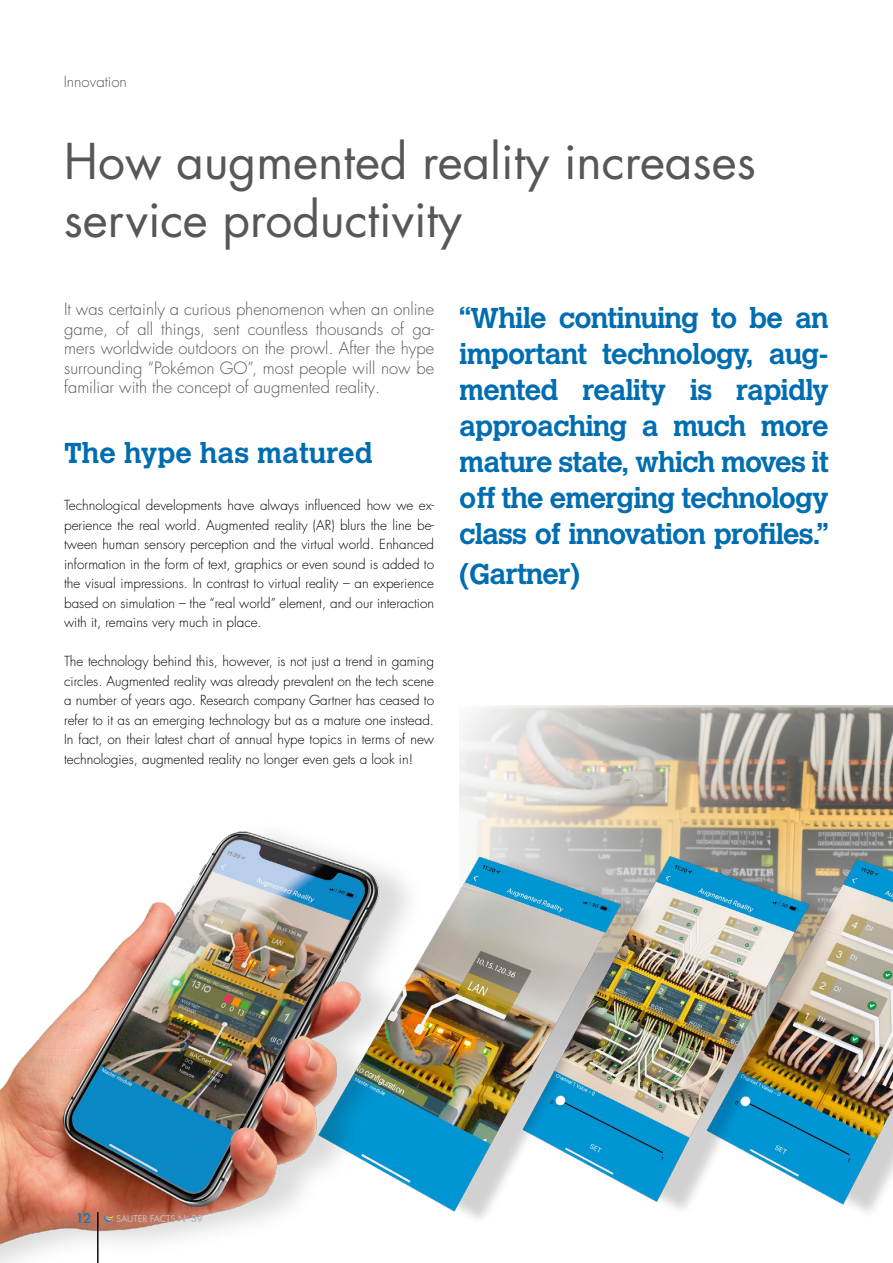
<style>
.page{position:relative;width:893px;height:1263px;background:#fff}
.page>*{position:absolute;margin:0;border:0;box-sizing:border-box;transform-origin:0 0}
.t1{font:48px/58.5px "Futura LT Pro";color:#575756}
.t2{font:700 28.5px/36px "Calvert MT Pro";letter-spacing:-.03em;color:#006db1;text-align:justify}
.t3{font:700 28.5px "Calvert MT Pro";color:#006db1}
.t4{font:300 16.5px/19.5px "Futura LT Pro";color:#575756;text-align:justify}
.t5{font:300 15px "Futura LT Pro";color:#575756}
.t6{font:300 13.5px/19.5px "Futura LT Pro";color:#000;text-align:justify}
.t7{font:12.75px "Futura LT Pro";color:#0081c9}
.t8{font:9px "Futura LT Pro";color:#c6c6c6}
</style>
<div class="page">
<img style="left:459px;top:705px;width:434px;height:50px">
<img style="left:0;top:755px;width:893px;height:508px">
<img style="left:826px;top:775px;width:67px;height:488px">
<hr style="left:97px;top:1212px;width:1px;height:51px;background:#000">
<svg style="left:104px;top:1215px;width:10px;height:7px"></svg>
<p class="t5" style="left:64px;top:71px;width:65px">Innovation</p>
<h1 class="t1" style="left:64px;top:131px;width:694px">How augmented reality increases service productivity</h1>
<p class="t4" style="left:64px;top:299px;width:371px">It was certainly a curious phenomenon when an online game, of all things, sent countless thousands of ga&shy;mers worldwide outdoors on the prowl. After the hype surrounding “Pokémon GO”, most people will now be familiar with the concept of augmented reality.</p>
<h2 class="t3" style="left:64px;top:435px;width:310px">The hype has matured</h2>
<p class="t6" style="left:64px;top:495px;width:371px">Technological developments have always influenced how we ex&shy;perience the real world. Augmented reality (AR) blurs the line be&shy;tween human sensory perception and the virtual world. Enhanced information in the form of text, graphics or even sound is added to the visual impressions. In contrast to virtual reality – an experience based on simulation – the “real world” element, and our interaction with it, remains very much in place.</p>
<p class="t6" style="left:64px;top:651px;width:371px">The technology behind this, however, is not just a trend in gaming circles. Augmented reality was already prevalent on the tech scene a number of years ago. Research company Gartner has ceased to refer to it as an emerging technology but as a mature one instead.<br>In fact, on their latest chart of annual hype topics in terms of new technologies, augmented reality no longer even gets a look in!</p>
<h2 class="t2" style="left:459px;top:299px;width:371px">“While continuing to be an important technology, aug&shy;mented reality is rapidly approaching a much more mature state, which moves it off the emerging technology class of innovation profiles.”</h2>
<h2 class="t2" style="left:459px;top:556px;width:122px">(Gartner)</h2>
<p class="t7" style="left:76px;top:1209px;width:17px">12</p>
<p class="t8" style="left:116px;top:1213px;width:88px">SAUTER FACTS N<sup>o</sup> 39</p>
</div>
